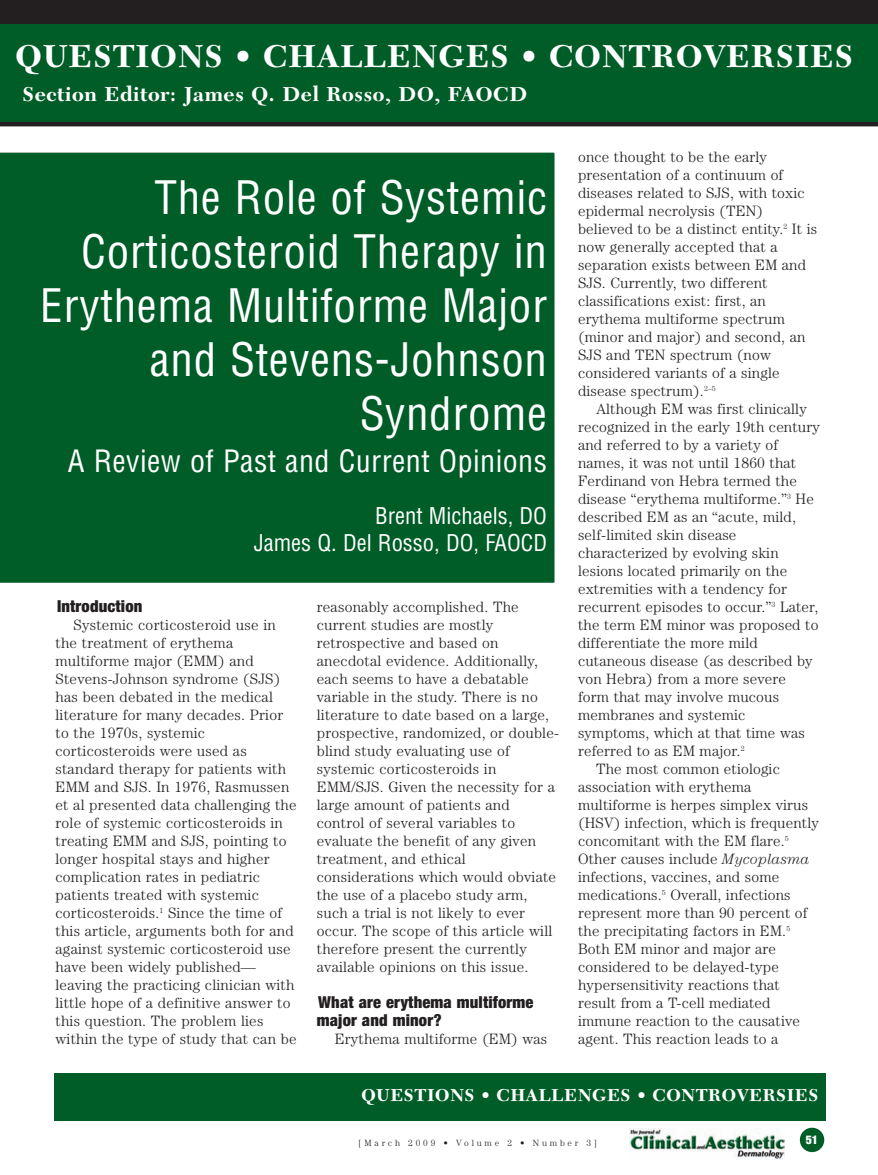
<style>
.page{position:relative;width:878px;height:1175px;background:#fff}
.page>*{position:absolute;margin:0;border:0;box-sizing:border-box;transform-origin:0 0}
.t1{font:condensed 45px/54px "Helvetica";letter-spacing:.015em;color:#fff;text-align:right}
.t2{font:700 33px "New Caledonia";letter-spacing:.03em;color:#fff}
.t3{font:condensed 30px "Helvetica";letter-spacing:.015em;color:#fff}
.t4{font:condensed 22.5px/27px "Helvetica";color:#fff;text-align:right}
.t5{font:700 21px "New Caledonia";letter-spacing:.03em;color:#fff}
.t6{font:700 18px "New Caledonia";letter-spacing:.03em;color:#fff}
.t7{font:900 condensed 16.5px/18px "Helvetica Neue LT Std";letter-spacing:.01em;color:#231f20}
.t8{font:300 15px/18px "Century Std";letter-spacing:.01em;color:#231f20}
.t9{font:900 condensed 12px "Helvetica Neue LT Std";color:#fff}
.t10{font:300 9px "Century Std";letter-spacing:.31em;color:#231f20}
.s1{font-style:italic}
</style>
<div class="page">
<div style="left:799px;top:1127px;width:25px;height:25px;background:#005d28;border-radius:50%"></div>
<img style="left:630px;top:1128px;width:154px;height:31px">
<div style="left:54px;top:1073px;width:771px;height:47px;background:#005d28"></div>
<div style="left:0;top:0;width:878px;height:122px;background:#005d28"></div>
<hr style="left:0;top:122px;width:878px;height:4px;background:#231f20">
<div style="left:0;top:0;width:878px;height:24px;background:#231f20"></div>
<div style="left:0;top:152px;width:555px;height:431px;background:#005d28"></div>
<h2 class="t2" style="left:15px;top:42px;width:839px">QUESTIONS • CHALLENGES • CONTROVERSIES</h2>
<h3 class="t5" style="left:22px;top:86px;width:506px">Section Editor: James Q. Del Rosso, DO, FAOCD</h3>
<h1 class="t1" style="left:40px;top:171px;width:508px">The Role of Systemic<br>Corticosteroid Therapy in<br>Erythema Multiforme Major and Stevens-Johnson<br>Syndrome</h1>
<h3 class="t3" style="left:68px;top:444px;width:480px">A Review of Past and Current Opinions</h3>
<h3 class="t4" style="left:254px;top:503px;width:295px">Brent Michaels, DO<br>James Q. Del Rosso, DO, FAOCD</h3>
<p class="t7" style="left:57px;top:599px;width:87px">Introduction</p>
<p class="t8" style="left:56px;top:617px;width:242px;text-indent:18px">Systemic corticosteroid use in the treatment of erythema multiforme major (EMM) and<br>Stevens-Johnson syndrome (SJS) has been debated in the medical literature for many decades. Prior to the 1970s, systemic corticosteroids were used as standard therapy for patients with<br>EMM and SJS. In 1976, Rasmussen et al presented data challenging the role of systemic corticosteroids in treating EMM and SJS, pointing to longer hospital stays and higher complication rates in pediatric patients treated with systemic corticosteroids.<sup>1</sup> Since the time of this article, arguments both for and against systemic corticosteroid use have been widely published— leaving the practicing clinician with little hope of a definitive answer to this question. The problem lies within the type of study that can be</p>
<p class="t8" style="left:317px;top:599px;width:244px">reasonably accomplished. The current studies are mostly retrospective and based on anecdotal evidence. Additionally, each seems to have a debatable variable in the study. There is no literature to date based on a large, prospective, randomized, or double&shy;blind study evaluating use of systemic corticosteroids in<br>EMM/SJS. Given the necessity for a large amount of patients and control of several variables to evaluate the benefit of any given treatment, and ethical considerations which would obviate the use of a placebo study arm, such a trial is not likely to ever occur. The scope of this article will therefore present the currently available opinions on this issue.</p>
<p class="t7" style="left:317px;top:995px;width:218px">What are erythema multiforme major and minor?</p>
<p class="t8" style="left:335px;top:1031px;width:214px">Erythema multiforme (EM) was</p>
<p class="t8" style="left:578px;top:149px;width:240px">once thought to be the early presentation of a continuum of diseases related to SJS, with toxic epidermal necrolysis (TEN) believed to be a distinct entity.<sup>2</sup> It is now generally accepted that a separation exists between EM and<br>SJS. Currently, two different classifications exist: first, an erythema multiforme spectrum (minor and major) and second, an<br>SJS and TEN spectrum (now considered variants of a single disease spectrum).<sup>2–5</sup></p>
<p class="t8" style="left:596px;top:401px;width:212px">Although EM was first clinically</p>
<p class="t8" style="left:578px;top:419px;width:243px">recognized in the early 19th century</p>
<p class="t8" style="left:578px;top:437px;width:201px">and referred to by a variety of</p>
<p class="t8" style="left:578px;top:455px;width:219px">names, it was not until 1860 that</p>
<p class="t8" style="left:578px;top:473px;width:220px">Ferdinand von Hebra termed the</p>
<p class="t8" style="left:578px;top:491px;width:237px">disease “erythema multiforme.”<sup>3</sup> He</p>
<p class="t8" style="left:578px;top:509px;width:219px">described EM as an “acute, mild,</p>
<p class="t8" style="left:578px;top:527px;width:160px">self-limited skin disease</p>
<p class="t8" style="left:578px;top:545px;width:202px">characterized by evolving skin</p>
<p class="t8" style="left:578px;top:563px;width:210px">lesions located primarily on the</p>
<p class="t8" style="left:578px;top:581px;width:210px">extremities with a tendency for</p>
<p class="t8" style="left:578px;top:599px;width:242px">recurrent episodes to occur.”<sup>3</sup> Later,</p>
<p class="t8" style="left:578px;top:617px;width:242px">the term EM minor was proposed to</p>
<p class="t8" style="left:578px;top:635px;width:181px">differentiate the more mild</p>
<p class="t8" style="left:578px;top:653px;width:236px">cutaneous disease (as described by</p>
<p class="t8" style="left:578px;top:671px;width:209px">von Hebra) from a more severe</p>
<p class="t8" style="left:578px;top:689px;width:202px">form that may involve mucous</p>
<p class="t8" style="left:578px;top:707px;width:169px">membranes and systemic</p>
<p class="t8" style="left:578px;top:725px;width:228px">symptoms, which at that time was</p>
<p class="t8" style="left:578px;top:743px;width:168px">referred to as EM major.<sup>2</sup></p>
<p class="t8" style="left:596px;top:761px;width:185px">The most common etiologic</p>
<p class="t8" style="left:578px;top:779px;width:175px">association with erythema</p>
<p class="t8" style="left:578px;top:797px;width:231px">multiforme is herpes simplex virus</p>
<p class="t8" style="left:578px;top:815px;width:242px">(HSV) infection, which is frequently</p>
<p class="t8" style="left:578px;top:833px;width:212px">concomitant with the EM flare.<sup>5</sup></p>
<p class="t8" style="left:578px;top:851px;width:233px">Other causes include <span class="s1">Mycoplasma</span></p>
<p class="t8" style="left:578px;top:869px;width:203px">infections, vaccines, and some</p>
<p class="t8" style="left:578px;top:887px;width:214px">medications.<sup>5</sup> Overall, infections</p>
<p class="t8" style="left:578px;top:905px;width:231px">represent more than 90 percent of</p>
<p class="t8" style="left:578px;top:923px;width:214px">the precipitating factors in EM.<sup>5</sup></p>
<p class="t8" style="left:578px;top:941px;width:199px">Both EM minor and major are</p>
<p class="t8" style="left:578px;top:959px;width:202px">considered to be delayed-type</p>
<p class="t8" style="left:578px;top:977px;width:203px">hypersensitivity reactions that</p>
<p class="t8" style="left:578px;top:995px;width:194px">result from a T-cell mediated</p>
<p class="t8" style="left:578px;top:1013px;width:223px">immune reaction to the causative</p>
<p class="t8" style="left:578px;top:1031px;width:202px">agent. This reaction leads to a</p>
<p class="t6" style="left:361px;top:1088px;width:458px">QUESTIONS • CHALLENGES • CONTROVERSIES</p>
<p class="t10" style="left:358px;top:1139px;width:239px">[March 2009 • Volume 2 • Number 3]</p>
<p class="t9" style="left:805px;top:1135px;width:14px">51</p>
</div>
